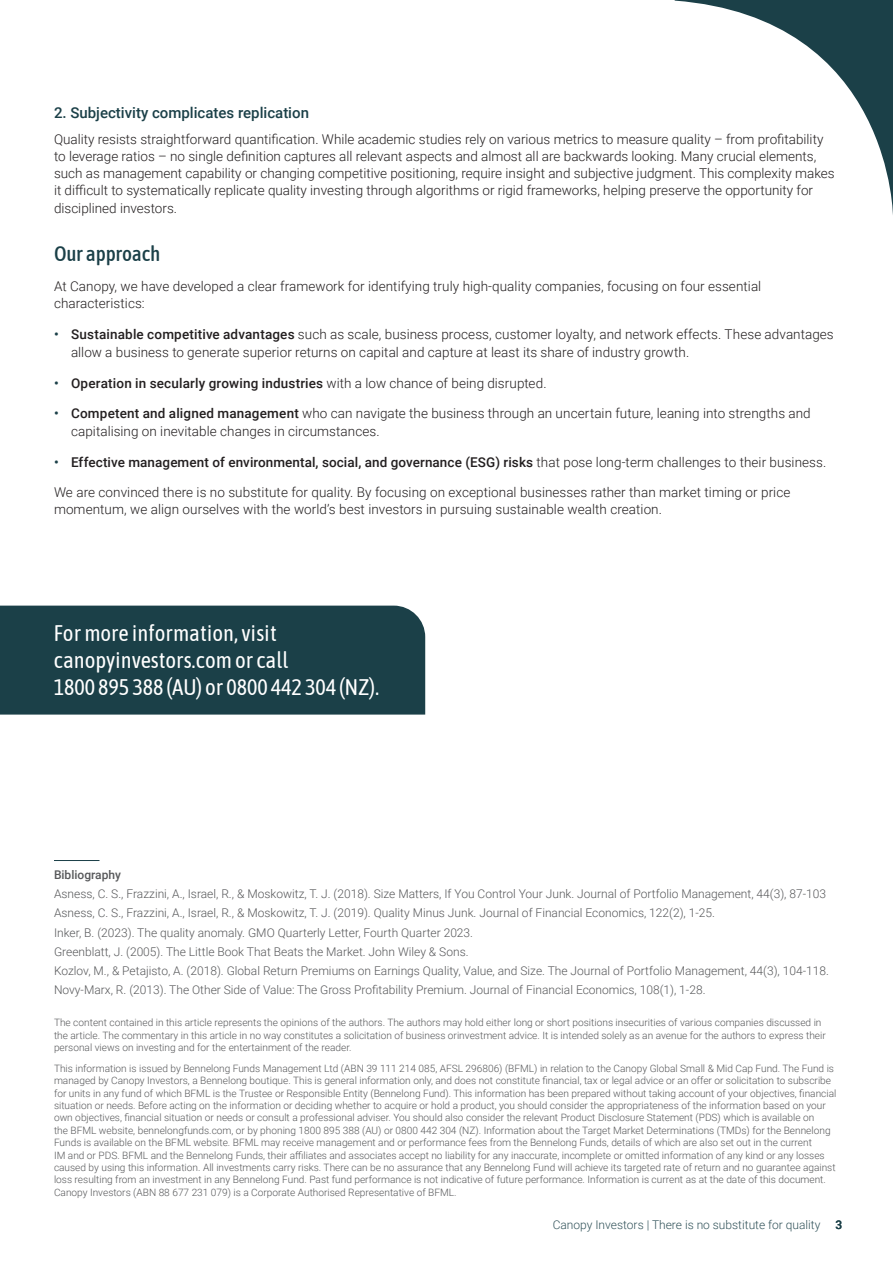
<style>
.page{position:relative;width:893px;height:1263px;background:#fff}
.page>*{position:absolute;margin:0;border:0;box-sizing:border-box;transform-origin:0 0}
.t1{font:22.5px/27px "Asap Condensed";color:#fff}
.Heading_2{font:500 21px "Asap Condensed";letter-spacing:-.01em;color:#1b4048}
.Body_copy{font:500 15px "Roboto";color:#1b4048}
.Body_copy-2{font:300 13.5px/17.2px "Roboto";color:#231f20}
.t2{font:500 13.5px "Roboto";letter-spacing:.005em;color:#231f20}
.Body_copy-3{font:300 12px "Roboto";color:#57585a}
.t3{font:300 12px "Roboto";color:#32535a}
.Body_copy-4{font:500 12px "Roboto";color:#57585a}
.Disclaimer{font:300 10.2px/12.5px "Roboto";color:#57585a}
.s1{font-weight:500;color:#1b4048}
.s2{font-weight:500}
.s3{color:#1b4048}
.s4{font-weight:300}
</style>
<div class="page">
<svg style="left:674px;top:0;width:219px;height:215px"></svg>
<hr style="left:54px;top:860px;width:45px;height:1px;background:#1b4048">
<div style="left:0;top:606px;width:425px;height:109px;background:#1b4048"></div>
<p class="Body_copy" style="left:54px;top:102px;width:257px">2. Subjectivity complicates replication</p>
<p class="Body_copy-2" style="left:54px;top:130px;width:782px">Quality resists straightforward quantification. While academic studies rely on various metrics to measure quality – from profitability to leverage ratios – no single definition captures all relevant aspects and almost all are backwards looking. Many crucial elements, such as management capability or changing competitive positioning, require insight and subjective judgment. This complexity makes it difficult to systematically replicate quality investing through algorithms or rigid frameworks, helping preserve the opportunity for disciplined investors.</p>
<p class="Heading_2" style="left:54px;top:239px;width:108px">Our approach</p>
<p class="Body_copy-2" style="left:54px;top:277px;width:709px">At Canopy, we have developed a clear framework for identifying truly high-quality companies, focusing on four essential characteristics:</p>
<p class="Body_copy-2" style="left:71px;top:325px;width:764px;line-height:18px;text-indent:-17px"><span class="s1">•</span> <span class="s2">Sustainable competitive advantages</span> such as scale, business process, customer loyalty, and network effects. These advantages allow a business to generate superior returns on capital and capture at least its share of industry growth.</p>
<p class="t2" style="left:54px;top:373px;width:494px"><span class="s3">•</span> Operation in secularly growing industries <span class="s4">with a low chance of being disrupted.</span></p>
<p class="Body_copy-2" style="left:71px;top:404px;width:741px;line-height:18px;text-indent:-17px"><span class="s1">•</span> <span class="s2">Competent and aligned management</span> who can navigate the business through an uncertain future, leaning into strengths and capitalising on inevitable changes in circumstances.</p>
<p class="t2" style="left:54px;top:453px;width:774px"><span class="s3">•</span> Effective management of environmental, social, and governance (ESG) risks <span class="s4">that pose long-term challenges to their business.</span></p>
<p class="Body_copy-2" style="left:54px;top:483px;width:738px">We are convinced there is no substitute for quality. By focusing on exceptional businesses rather than market timing or price momentum, we align ourselves with the world’s best investors in pursuing sustainable wealth creation.</p>
<p class="t1" style="left:54px;top:618px;width:327px">For more information, visit canopyinvestors.com or call<br>1800 895 388 (AU) or 0800 442 304 (NZ).</p>
<p class="Body_copy-4" style="left:54px;top:866px;width:68px">Bibliography</p>
<p class="Body_copy-3" style="left:54px;top:885px;width:774px">Asness, C. S., Frazzini, A., Israel, R., &amp; Moskowitz, T. J. (2018). Size Matters, If You Control Your Junk. Journal of Portfolio Management, 44(3), 87-103</p>
<p class="Body_copy-3" style="left:54px;top:905px;width:663px">Asness, C. S., Frazzini, A., Israel, R., &amp; Moskowitz, T. J. (2019). Quality Minus Junk. Journal of Financial Economics, 122(2), 1-25.</p>
<p class="Body_copy-3" style="left:54px;top:924px;width:421px">Inker, B. (2023). The quality anomaly. GMO Quarterly Letter, Fourth Quarter 2023.</p>
<p class="Body_copy-3" style="left:54px;top:943px;width:416px">Greenblatt, J. (2005). The Little Book That Beats the Market. John Wiley &amp; Sons.</p>
<p class="Body_copy-3" style="left:54px;top:962px;width:776px">Kozlov, M., &amp; Petajisto, A. (2018). Global Return Premiums on Earnings Quality, Value, and Size. The Journal of Portfolio Management, 44(3), 104-118.</p>
<p class="Body_copy-3" style="left:54px;top:982px;width:653px">Novy-Marx, R. (2013). The Other Side of Value: The Gross Profitability Premium. Journal of Financial Economics, 108(1), 1-28.</p>
<p class="Disclaimer" style="left:54px;top:1016px;width:773px">The content contained in this article represents the opinions of the authors. The authors may hold either long or short positions insecurities of various companies discussed in the article. The commentary in this article in no way constitutes a solicitation of business orinvestment advice. It is intended solely as an avenue for the authors to express their personal views on investing and for the entertainment of the reader.</p>
<p class="Disclaimer" style="left:54px;top:1062px;width:784px">This information is issued by Bennelong Funds Management Ltd (ABN 39 111 214 085, AFSL 296806) (BFML) in relation to the Canopy Global Small &amp; Mid Cap Fund. The Fund is managed by Canopy Investors, a Bennelong boutique. This is general information only, and does not constitute financial, tax or legal advice or an offer or solicitation to subscribe for units in any fund of which BFML is the Trustee or Responsible Entity (Bennelong Fund). This information has been prepared without taking account of your objectives, financial situation or needs. Before acting on the information or deciding whether to acquire or hold a product, you should consider the appropriateness of the information based on your own objectives, financial situation or needs or consult a professional adviser. You should also consider the relevant Product Disclosure Statement (PDS) which is available on<br>the BFML website, bennelongfunds.com, or by phoning 1800 895 388 (AU) or 0800 442 304 (NZ). Information about the Target Market Determinations (TMDs) for the Bennelong Funds is available on the BFML website. BFML may receive management and or performance fees from the Bennelong Funds, details of which are also set out in the current<br>IM and or PDS. BFML and the Bennelong Funds, their affiliates and associates accept no liability for any inaccurate, incomplete or omitted information of any kind or any losses caused by using this information. All investments carry risks. There can be no assurance that any Bennelong Fund will achieve its targeted rate of return and no guarantee against loss resulting from an investment in any Bennelong Fund. Past fund performance is not indicative of future performance. Information is current as at the date of this document.<br>Canopy Investors (ABN 88 677 231 079) is a Corporate Authorised Representative of BFML.</p>
<p class="t3" style="left:553px;top:1216px;width:291px">Canopy Investors | There is no substitute for quality <span class="s1">3</span></p>
</div>
